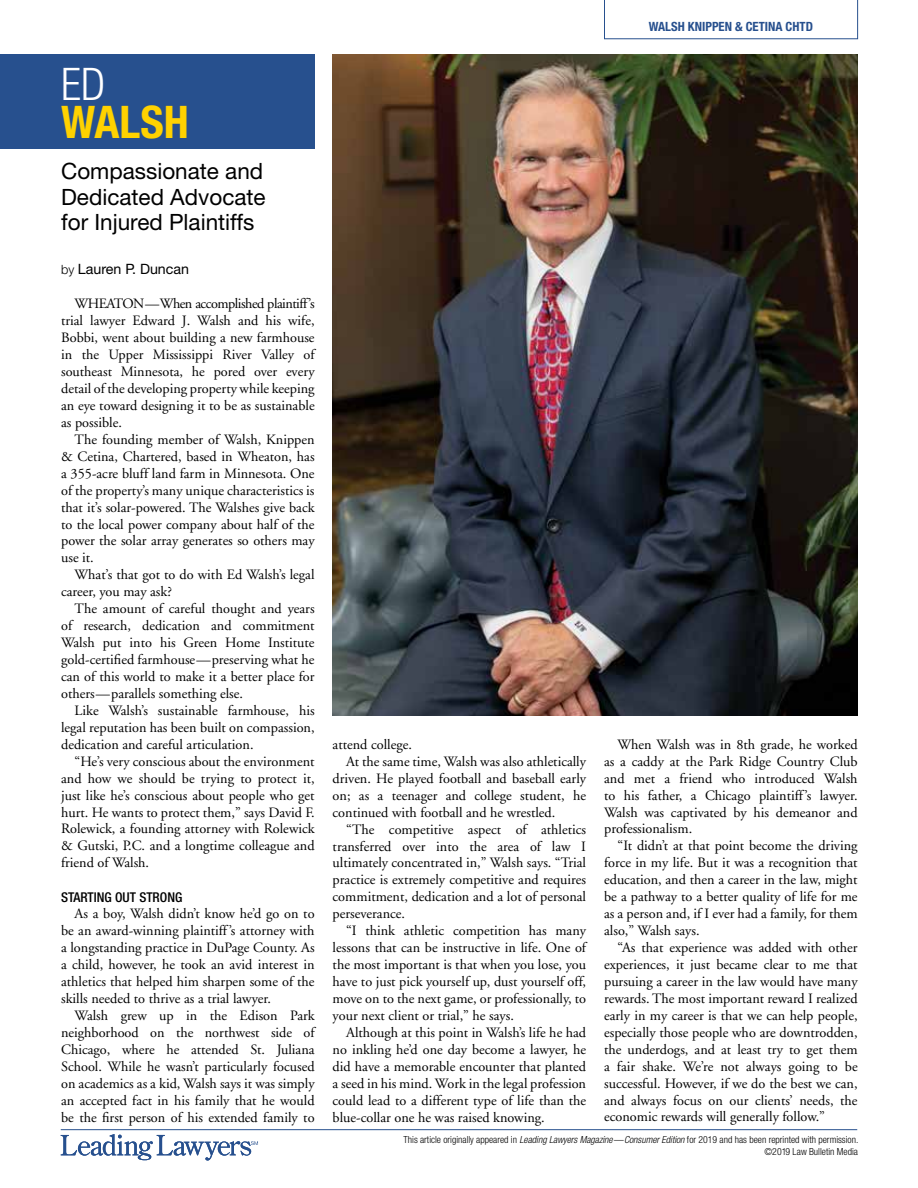
<style>
.page{position:relative;width:918px;height:1188px;background:#fff}
.page>*{position:absolute;margin:0;border:0;box-sizing:border-box;transform-origin:0 0}
.t1{font:700 condensed 45px "Helvetica Neue";color:#ffd200}
.t2{font:300 condensed 45px "Helvetica Neue";color:#fff}
.t3{font:22.5px/25.5px "Helvetica Neue";color:#000;text-align:justify}
.t4{font:14.25px/17px "Adobe Garamond";color:#000;text-align:justify}
.t5{font:14.25px "Helvetica Neue";color:#000}
.t6{font:500 condensed 13.5px "Helvetica Neue";color:#000}
.t7{font:700 condensed 12.75px "Helvetica Neue";color:#27508e}
.t8{font:300 condensed 9.75px/11.7px "Helvetica Neue";color:#000;text-align:right}
.s1{font-weight:300;font-size:12.75px}
.s2{font-style:italic}
</style>
<div class="page">
<svg style="left:61px;top:1134px;width:197px;height:27px"></svg>
<hr style="left:61px;top:1129px;width:796px;height:1px;background:#27508e">
<svg style="left:604px;top:0;width:254px;height:39px"></svg>
<img style="left:333px;top:54px;width:524px;height:661px">
<div style="left:0;top:54px;width:315px;height:94px;background:#27508e"></div>
<h1 class="t2" style="left:61px;top:59px;width:46px">ED</h1>
<h1 class="t1" style="left:61px;top:95px;width:129px">WALSH</h1>
<h2 class="t3" style="left:61px;top:158px;width:206px">Compassionate and Dedicated Advocate for Injured Plaintiffs</h2>
<p class="t5" style="left:61px;top:261px;width:130px"><span class="s1">by</span> Lauren P. Duncan</p>
<p class="t4" style="left:61px;top:296px;width:255px;text-indent:13px">WHEATON—When accomplished plaintiff’s trial lawyer Edward J. Walsh and his wife, Bobbi, went about building a new farmhouse in the Upper Mississippi River Valley of southeast Minnesota, he pored over every detail of the developing property while keeping an eye toward designing it to be as sustainable as possible.</p>
<p class="t4" style="left:61px;top:431px;width:255px;text-indent:13px">The founding member of Walsh, Knippen &amp; Cetina, Chartered, based in Wheaton, has a 355-acre bluff land farm in Minnesota. One of the property’s many unique characteristics is that it’s solar-powered. The Walshes give back to the local power company about half of the power the solar array generates so others may use it.</p>
<p class="t4" style="left:61px;top:567px;width:255px;text-indent:13px">What’s that got to do with Ed Walsh’s legal career, you may ask?</p>
<p class="t4" style="left:61px;top:601px;width:255px;text-indent:13px">The amount of careful thought and years of research, dedication and commitment Walsh put into his Green Home Institute gold-certified farmhouse—preserving what he can of this world to make it a better place for others—parallels something else.</p>
<p class="t4" style="left:61px;top:702px;width:255px;text-indent:13px">Like Walsh’s sustainable farmhouse, his legal reputation has been built on compassion, dedication and careful articulation.</p>
<p class="t4" style="left:61px;top:753px;width:255px;text-indent:13px">“He’s very conscious about the environment and how we should be trying to protect it, just like he’s conscious about people who get hurt. He wants to protect them,” says David F.<br>Rolewick, a founding attorney with Rolewick &amp; Gutski, P.C. and a longtime colleague and friend of Walsh.</p>
<p class="t6" style="left:61px;top:889px;width:123px">STARTING OUT STRONG</p>
<p class="t4" style="left:61px;top:906px;width:255px;text-indent:13px">As a boy, Walsh didn’t know he’d go on to be an award-winning plaintiff’s attorney with a longstanding practice in DuPage County. As a child, however, he took an avid interest in athletics that helped him sharpen some of the skills needed to thrive as a trial lawyer.</p>
<p class="t4" style="left:61px;top:1007px;width:255px;text-indent:13px">Walsh grew up in the Edison Park neighborhood on the northwest side of Chicago, where he attended St. Juliana School. While he wasn’t particularly focused on academics as a kid, Walsh says it was simply an accepted fact in his family that he would be the first person of his extended family to</p>
<p class="t7" style="left:649px;top:18px;width:166px">WALSH KNIPPEN &amp; CETINA CHTD</p>
<p class="t4" style="left:333px;top:736px;width:81px">attend college.</p>
<p class="t4" style="left:346px;top:753px;width:241px">At the same time, Walsh was also athletically</p>
<p class="t4" style="left:333px;top:770px;width:255px">driven. He played football and baseball early</p>
<p class="t4" style="left:333px;top:787px;width:255px">on; as a teenager and college student, he</p>
<p class="t4" style="left:333px;top:804px;width:224px">continued with football and he wrestled.</p>
<p class="t4" style="left:346px;top:821px;width:242px">“The competitive aspect of athletics</p>
<p class="t4" style="left:333px;top:838px;width:255px">transferred over into the area of law I</p>
<p class="t4" style="left:333px;top:855px;width:255px">ultimately concentrated in,” Walsh says. “Trial</p>
<p class="t4" style="left:333px;top:872px;width:255px">practice is extremely competitive and requires</p>
<p class="t4" style="left:333px;top:889px;width:255px">commitment, dedication and a lot of personal</p>
<p class="t4" style="left:333px;top:906px;width:74px">perseverance.</p>
<p class="t4" style="left:346px;top:923px;width:241px">“I think athletic competition has many</p>
<p class="t4" style="left:333px;top:940px;width:255px">lessons that can be instructive in life. One of</p>
<p class="t4" style="left:333px;top:957px;width:255px">the most important is that when you lose, you</p>
<p class="t4" style="left:333px;top:973px;width:255px">have to just pick yourself up, dust yourself off,</p>
<p class="t4" style="left:333px;top:990px;width:255px">move on to the next game, or professionally, to</p>
<p class="t4" style="left:333px;top:1007px;width:183px">your next client or trial,” he says.</p>
<p class="t4" style="left:346px;top:1024px;width:241px">Although at this point in Walsh’s life he had</p>
<p class="t4" style="left:333px;top:1041px;width:255px">no inkling he’d one day become a lawyer, he</p>
<p class="t4" style="left:333px;top:1058px;width:255px">did have a memorable encounter that planted</p>
<p class="t4" style="left:333px;top:1075px;width:255px">a seed in his mind. Work in the legal profession</p>
<p class="t4" style="left:333px;top:1092px;width:255px">could lead to a different type of life than the</p>
<p class="t4" style="left:333px;top:1109px;width:214px">blue-collar one he was raised knowing.</p>
<p class="t4" style="left:604px;top:736px;width:255px;text-indent:13px">When Walsh was in 8th grade, he worked as a caddy at the Park Ridge Country Club and met a friend who introduced Walsh to his father, a Chicago plaintiff’s lawyer.<br>Walsh was captivated by his demeanor and professionalism.</p>
<p class="t4" style="left:604px;top:838px;width:255px;text-indent:13px">“It didn’t at that point become the driving force in my life. But it was a recognition that education, and then a career in the law, might be a pathway to a better quality of life for me as a person and, if I ever had a family, for them also,” Walsh says.</p>
<p class="t4" style="left:604px;top:939px;width:255px;text-indent:13px">“As that experience was added with other experiences, it just became clear to me that pursuing a career in the law would have many rewards. The most important reward I realized early in my career is that we can help people, especially those people who are downtrodden, the underdogs, and at least try to get them a fair shake. We’re not always going to be successful. However, if we do the best we can, and always focus on our clients’ needs, the economic rewards will generally follow.”</p>
<p class="t8" style="left:404px;top:1134px;width:456px">This article originally appeared in <span class="s2">Leading Lawyers Magazine—Consumer Edition</span> for 2019 and has been reprinted with permission. ©2019 Law Bulletin Media</p>
</div>
